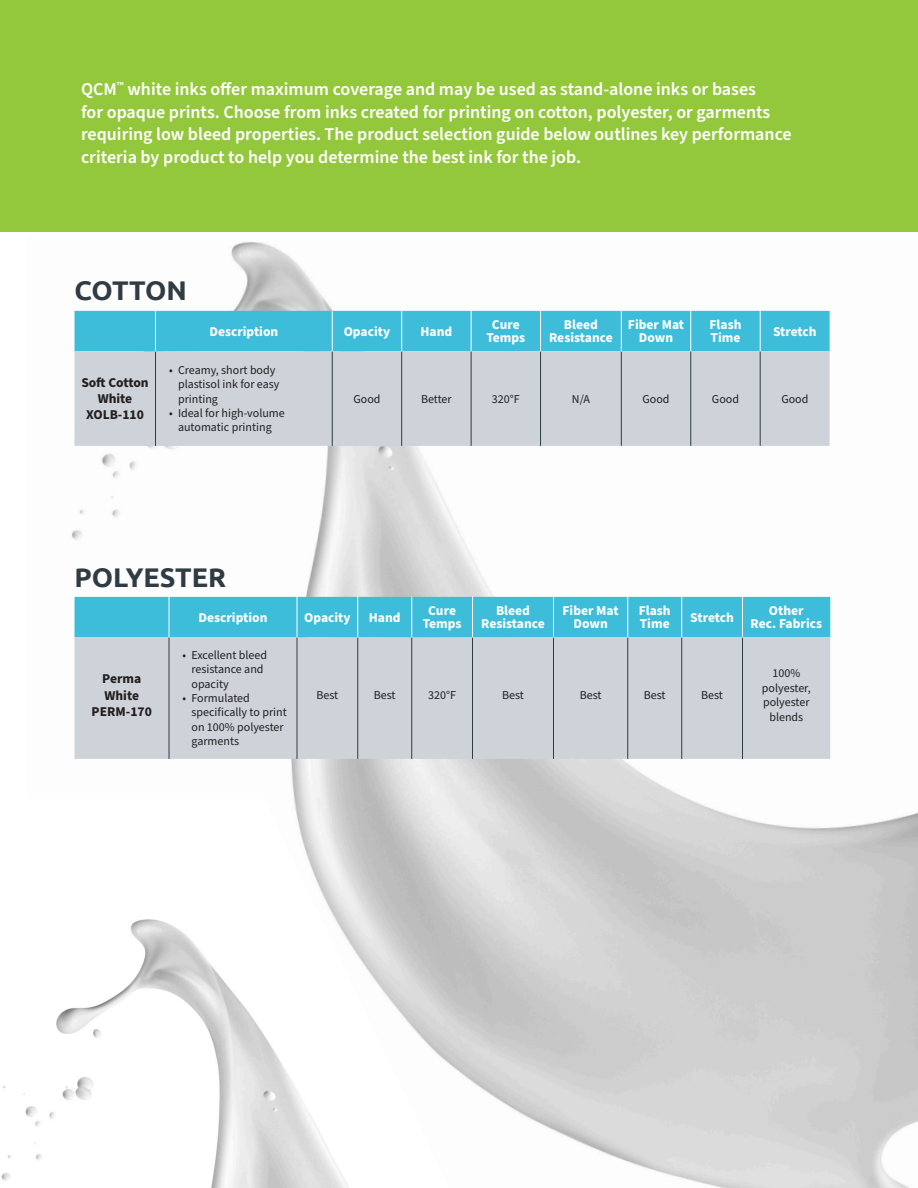
<style>
.page{position:relative;width:918px;height:1188px;background:#fff}
.page>*{position:absolute;margin:0;border:0;box-sizing:border-box;transform-origin:0 0}
.t1{font:700 27px "Ubuntu";color:#2f3c43}
.t2{font:600 18px/22.5px "Source Sans Pro";color:#fff}
.t3{font:700 13.5px/13.5px "Source Sans Pro";color:#fff;text-align:center}
.t4{font:700 13.5px/16.2px "Source Sans Pro";color:#231f20;text-align:center}
.t5{font:12px/14.4px "Source Sans Pro";color:#231f20}
</style>
<div class="page">
<img style="left:71px;top:242px;width:847px;height:946px">
<div style="left:0;top:0;width:918px;height:232px;background:#94c83c"></div>
<div style="left:75px;top:311px;width:755px;height:40px;background:#3dbdda"></div>
<div style="left:75px;top:351px;width:755px;height:95px;background:#cdd3d8"></div>
<hr style="left:155px;top:351px;width:1px;height:95px;background:#2f3c43">
<hr style="left:332px;top:351px;width:1px;height:95px;background:#2f3c43">
<hr style="left:401px;top:351px;width:1px;height:95px;background:#2f3c43">
<hr style="left:471px;top:351px;width:1px;height:95px;background:#2f3c43">
<hr style="left:540px;top:351px;width:1px;height:95px;background:#2f3c43">
<hr style="left:621px;top:351px;width:1px;height:95px;background:#2f3c43">
<hr style="left:690px;top:351px;width:1px;height:95px;background:#2f3c43">
<hr style="left:760px;top:351px;width:1px;height:95px;background:#2f3c43">
<hr style="left:155px;top:311px;width:1px;height:40px;background:#fff">
<hr style="left:332px;top:311px;width:1px;height:40px;background:#fff">
<hr style="left:401px;top:311px;width:1px;height:40px;background:#fff">
<hr style="left:471px;top:311px;width:1px;height:40px;background:#fff">
<hr style="left:540px;top:311px;width:1px;height:40px;background:#fff">
<hr style="left:621px;top:311px;width:1px;height:40px;background:#fff">
<hr style="left:690px;top:311px;width:1px;height:40px;background:#fff">
<hr style="left:760px;top:311px;width:1px;height:40px;background:#fff">
<img style="left:1px;top:798px;width:448px;height:390px">
<div style="left:75px;top:597px;width:755px;height:40px;background:#3dbdda"></div>
<div style="left:75px;top:637px;width:755px;height:122px;background:#cdd3d8"></div>
<hr style="left:169px;top:637px;width:1px;height:122px;background:#2f3c43">
<hr style="left:297px;top:637px;width:1px;height:122px;background:#2f3c43">
<hr style="left:357px;top:637px;width:1px;height:122px;background:#2f3c43">
<hr style="left:411px;top:637px;width:1px;height:122px;background:#2f3c43">
<hr style="left:472px;top:637px;width:1px;height:122px;background:#2f3c43">
<hr style="left:553px;top:637px;width:1px;height:122px;background:#2f3c43">
<hr style="left:627px;top:637px;width:1px;height:122px;background:#2f3c43">
<hr style="left:681px;top:637px;width:1px;height:122px;background:#2f3c43">
<hr style="left:742px;top:637px;width:1px;height:122px;background:#2f3c43">
<hr style="left:169px;top:597px;width:1px;height:40px;background:#fff">
<hr style="left:297px;top:597px;width:1px;height:40px;background:#fff">
<hr style="left:357px;top:597px;width:1px;height:40px;background:#fff">
<hr style="left:411px;top:597px;width:1px;height:40px;background:#fff">
<hr style="left:472px;top:597px;width:1px;height:40px;background:#fff">
<hr style="left:553px;top:597px;width:1px;height:40px;background:#fff">
<hr style="left:627px;top:597px;width:1px;height:40px;background:#fff">
<hr style="left:681px;top:597px;width:1px;height:40px;background:#fff">
<hr style="left:742px;top:597px;width:1px;height:40px;background:#fff">
<p class="t2" style="left:81px;top:79px;width:712px">QCM<sup>™</sup> white inks offer maximum coverage and may be used as stand-alone inks or bases<br>for opaque prints. Choose from inks created for printing on cotton, polyester, or garments requiring low bleed properties. The product selection guide below outlines key performance criteria by product to help you determine the best ink for the job.</p>
<p class="t1" style="left:75px;top:274px;width:114px">COTTON</p>
<p class="t3" style="left:209px;top:325px;width:70px">Description</p>
<p class="t3" style="left:344px;top:325px;width:48px">Opacity</p>
<p class="t3" style="left:421px;top:325px;width:33px">Hand</p>
<p class="t3" style="left:486px;top:318px;width:40px">Cure<br>Temps</p>
<p class="t3" style="left:549px;top:318px;width:65px">Bleed<br>Resistance</p>
<p class="t3" style="left:628px;top:318px;width:58px">Fiber Mat<br>Down</p>
<p class="t3" style="left:709px;top:318px;width:33px;text-align:left">Flash<br>Time</p>
<p class="t3" style="left:773px;top:325px;width:45px">Stretch</p>
<p class="t4" style="left:81px;top:375px;width:69px">Soft Cotton<br>White<br>XOLB-110</p>
<p class="t5" style="left:178px;top:363px;width:103px;text-indent:-9px">• Creamy, short body plastisol ink for easy printing</p>
<p class="t5" style="left:169px;top:406px;width:117px;text-align:center">• Ideal for high-volume automatic printing</p>
<p class="t5" style="left:353px;top:392px;width:29px">Good</p>
<p class="t5" style="left:421px;top:392px;width:32px">Better</p>
<p class="t5" style="left:492px;top:392px;width:29px">320°F</p>
<p class="t5" style="left:572px;top:392px;width:19px">N/A</p>
<p class="t5" style="left:643px;top:392px;width:29px">Good</p>
<p class="t5" style="left:712px;top:392px;width:29px">Good</p>
<p class="t5" style="left:781px;top:392px;width:29px">Good</p>
<p class="t1" style="left:75px;top:561px;width:153px">POLYESTER</p>
<p class="t3" style="left:199px;top:611px;width:70px">Description</p>
<p class="t3" style="left:304px;top:611px;width:48px">Opacity</p>
<p class="t3" style="left:369px;top:611px;width:33px">Hand</p>
<p class="t3" style="left:423px;top:604px;width:40px">Cure<br>Temps</p>
<p class="t3" style="left:481px;top:604px;width:65px">Bleed<br>Resistance</p>
<p class="t3" style="left:562px;top:604px;width:58px">Fiber Mat<br>Down</p>
<p class="t3" style="left:639px;top:604px;width:33px;text-align:left">Flash<br>Time</p>
<p class="t3" style="left:690px;top:611px;width:45px">Stretch</p>
<p class="t3" style="left:751px;top:604px;width:73px">Other<br>Rec. Fabrics</p>
<p class="t4" style="left:92px;top:671px;width:62px">Perma<br>White<br>PERM-170</p>
<p class="t5" style="left:192px;top:648px;width:77px;text-indent:-9px">• Excellent bleed resistance and opacity</p>
<p class="t5" style="left:192px;top:691px;width:97px;text-indent:-9px">• Formulated specifically to print on 100% polyester garments</p>
<p class="t5" style="left:316px;top:688px;width:23px">Best</p>
<p class="t5" style="left:374px;top:688px;width:23px">Best</p>
<p class="t5" style="left:428px;top:688px;width:29px">320°F</p>
<p class="t5" style="left:502px;top:688px;width:23px">Best</p>
<p class="t5" style="left:580px;top:688px;width:23px">Best</p>
<p class="t5" style="left:644px;top:688px;width:23px">Best</p>
<p class="t5" style="left:701px;top:688px;width:23px">Best</p>
<p class="t5" style="left:762px;top:667px;width:50px;text-align:center">100% polyester, polyester blends</p>
</div>
